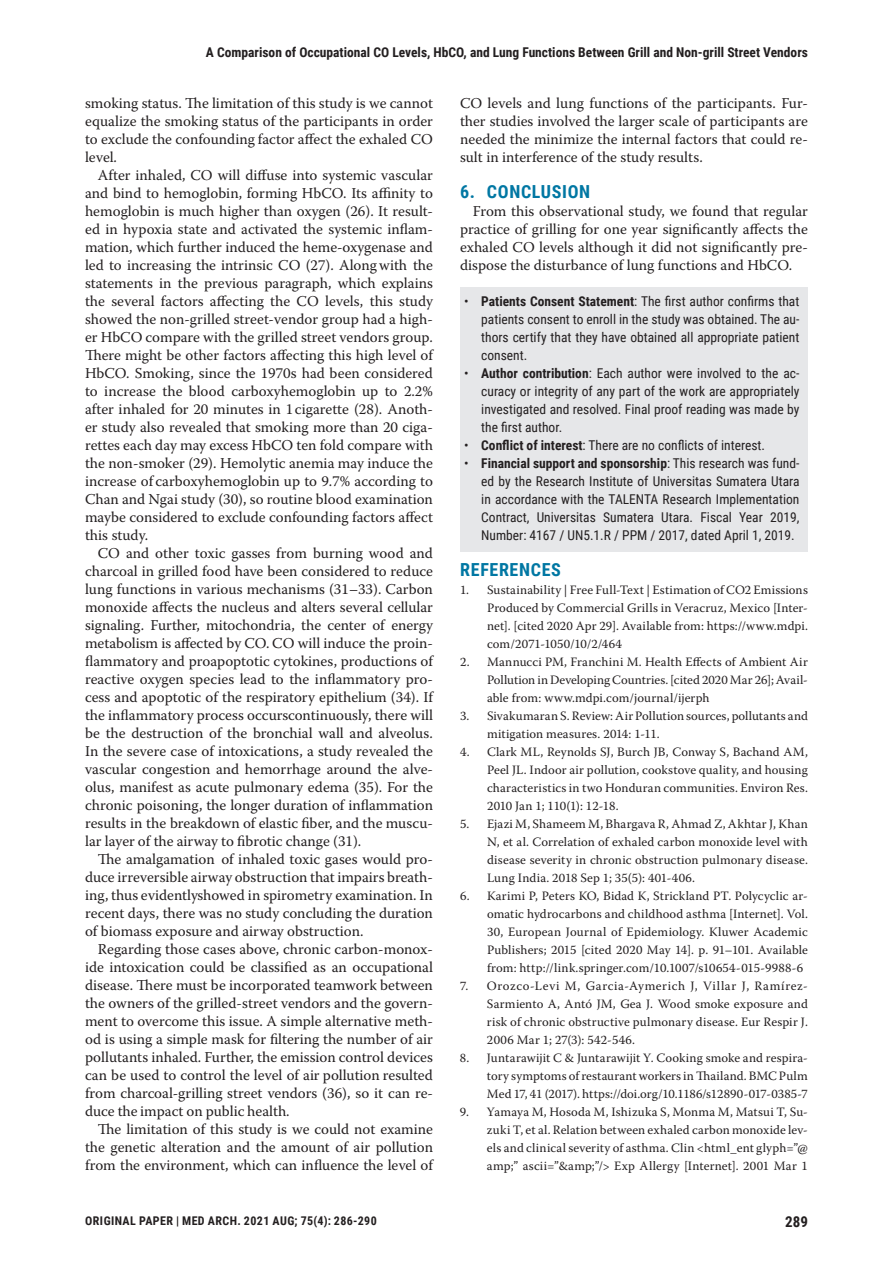
<style>
.page{position:relative;width:893px;height:1263px;background:#fff}
.page>*{position:absolute;margin:0;border:0;box-sizing:border-box;transform-origin:0 0}
.t1{font:700 18px "Roboto Condensed";letter-spacing:.035em;color:#0077a3}
.t2{font:15px/18px "Warnock Pro";color:#231f20;text-align:justify}
.t3{font:700 15px "Roboto Condensed";color:#231f20}
.t4{font:13.5px/18px "Roboto Condensed";color:#231f20;text-align:justify}
.t5{font:700 13.5px "Roboto Condensed";color:#231f20}
.t6{font:12.75px/18px "Warnock Pro";letter-spacing:.01em;color:#231f20;text-align:justify}
.t7{font:700 12px "Roboto Condensed";letter-spacing:.035em;color:#231f20}
.s1{font-weight:700}
</style>
<div class="page">
<div style="left:460px;top:287px;width:348px;height:85px;background:#e6e7e9"></div>
<div style="left:460px;top:359px;width:348px;height:85px;background:#e6e7e9"></div>
<div style="left:460px;top:431px;width:348px;height:31px;background:#e6e7e9"></div>
<div style="left:460px;top:449px;width:348px;height:103px;background:#e6e7e9"></div>
<p class="t5" style="left:206px;top:43px;width:603px">A Comparison of Occupational CO Levels, HbCO, and Lung Functions Between Grill and Non-grill Street Vendors</p>
<p class="t2" style="left:85px;top:94px;width:349px">smoking status. The limitation of this study is we cannot equalize the smoking status of the participants in order to exclude the confounding factor affect the exhaled CO level.</p>
<p class="t2" style="left:85px;top:166px;width:349px;text-indent:13px">After inhaled, CO will diffuse into systemic vascular and bind to hemoglobin, forming HbCO. Its affinity to hemoglobin is much higher than oxygen (26). It result&shy;ed in hypoxia state and activated the systemic inflam&shy;mation, which further induced the heme-oxygenase and led to increasing the intrinsic CO (27). Along with the statements in the previous paragraph, which explains the several factors affecting the CO levels, this study showed the non-grilled street-vendor group had a high&shy;er HbCO compare with the grilled street vendors group.<br>There might be other factors affecting this high level of HbCO. Smoking, since the 1970s had been considered to increase the blood carboxyhemoglobin up to 2.2% after inhaled for 20 minutes in 1 cigarette (28). Anoth&shy;er study also revealed that smoking more than 20 ciga&shy;rettes each day may excess HbCO ten fold compare with the non-smoker (29). Hemolytic anemia may induce the increase of carboxyhemoglobin up to 9.7% according to Chan and Ngai study (30), so routine blood examination may be considered to exclude confounding factors affect this study.</p>
<p class="t2" style="left:85px;top:544px;width:349px;text-indent:13px">CO and other toxic gasses from burning wood and charcoal in grilled food have been considered to reduce lung functions in various mechanisms (31–33). Carbon monoxide affects the nucleus and alters several cellular signaling. Further, mitochondria, the center of energy metabolism is affected by CO. CO will induce the proin&shy;flammatory and proapoptotic cytokines, productions of reactive oxygen species lead to the inflammatory pro&shy;cess and apoptotic of the respiratory epithelium (34). If the inflammatory process occurs continuously, there will be the destruction of the bronchial wall and alveolus.<br>In the severe case of intoxications, a study revealed the vascular congestion and hemorrhage around the alve&shy;olus, manifest as acute pulmonary edema (35). For the chronic poisoning, the longer duration of inflammation results in the breakdown of elastic fiber, and the muscu&shy;lar layer of the airway to fibrotic change (31).</p>
<p class="t2" style="left:85px;top:850px;width:349px;text-indent:13px">The amalgamation of inhaled toxic gases would pro&shy;duce irreversible airway obstruction that impairs breath&shy;ing, thus evidently showed in spirometry examination. In recent days, there was no study concluding the duration of biomass exposure and airway obstruction.</p>
<p class="t2" style="left:85px;top:940px;width:349px;text-indent:13px">Regarding those cases above, chronic carbon-monox&shy;ide intoxication could be classified as an occupational disease. There must be incorporated teamwork between the owners of the grilled-street vendors and the govern&shy;ment to overcome this issue. A simple alternative meth&shy;od is using a simple mask for filtering the number of air pollutants inhaled. Further, the emission control devices can be used to control the level of air pollution resulted from charcoal-grilling street vendors (36), so it can re&shy;duce the impact on public health.</p>
<p class="t2" style="left:85px;top:1120px;width:349px;text-indent:13px">The limitation of this study is we could not examine the genetic alteration and the amount of air pollution from the environment, which can influence the level of</p>
<p class="t2" style="left:460px;top:94px;width:349px">CO levels and lung functions of the participants. Fur&shy;ther studies involved the larger scale of participants are needed the minimize the internal factors that could re&shy;sult in interference of the study results.</p>
<p class="t1" style="left:460px;top:179px;width:131px">6. CONCLUSION</p>
<p class="t2" style="left:460px;top:202px;width:349px;text-indent:13px">From this observational study, we found that regular practice of grilling for one year significantly affects the exhaled CO levels although it did not significantly pre&shy;dispose the disturbance of lung functions and HbCO.</p>
<p class="t4" style="left:481px;top:292px;width:320px;text-indent:-17px">• <span class="s1">Patients Consent Statement</span>: The first author confirms that patients consent to enroll in the study was obtained. The au&shy;thors certify that they have obtained all appropriate patient consent.</p>
<p class="t4" style="left:481px;top:364px;width:320px;text-indent:-17px">• <span class="s1">Author contribution</span>: Each author were involved to the ac&shy;curacy or integrity of any part of the work are appropriately investigated and resolved. Final proof reading was made by the first author.</p>
<p class="t4" style="left:464px;top:436px;width:302px">• <span class="s1">Conflict of interest</span>: There are no conflicts of interest.</p>
<p class="t4" style="left:481px;top:454px;width:320px;text-indent:-17px">• <span class="s1">Financial support and sponsorship</span>: This research was fund&shy;ed by the Research Institute of Universitas Sumatera Utara in accordance with the TALENTA Research Implementation Contract, Universitas Sumatera Utara. Fiscal Year 2019, Number: 4167 / UN5.1.R / PPM / 2017, dated April 1, 2019.</p>
<p class="t1" style="left:460px;top:557px;width:102px">REFERENCES</p>
<p class="t6" style="left:487px;top:581px;width:322px;text-indent:-27px">1. Sustainability | Free Full-Text | Estimation of CO2 Emissions Produced by Commercial Grills in Veracruz, Mexico [Inter&shy;net]. [cited 2020 Apr 29]. Available from: https://www.mdpi. com/2071-1050/10/2/464</p>
<p class="t6" style="left:487px;top:653px;width:322px;text-indent:-27px">2. Mannucci PM, Franchini M. Health Effects of Ambient Air Pollution in Developing Countries. [cited 2020 Mar 26]; Avail&shy;able from: www.mdpi.com/journal/ijerph</p>
<p class="t6" style="left:487px;top:707px;width:322px;text-indent:-27px">3. Sivakumaran S. Review: Air Pollution sources, pollutants and mitigation measures. 2014: 1-11.</p>
<p class="t6" style="left:487px;top:743px;width:322px;text-indent:-27px">4. Clark ML, Reynolds SJ, Burch JB, Conway S, Bachand AM, Peel JL. Indoor air pollution, cookstove quality, and housing characteristics in two Honduran communities. Environ Res.<br>2010 Jan 1; 110(1): 12-18.</p>
<p class="t6" style="left:487px;top:815px;width:322px;text-indent:-27px">5. Ejazi M, Shameem M, Bhargava R, Ahmad Z, Akhtar J, Khan N, et al. Correlation of exhaled carbon monoxide level with disease severity in chronic obstruction pulmonary disease.<br>Lung India. 2018 Sep 1; 35(5): 401-406.</p>
<p class="t6" style="left:487px;top:887px;width:322px;text-indent:-27px">6. Karimi P, Peters KO, Bidad K, Strickland PT. Polycyclic ar&shy;omatic hydrocarbons and childhood asthma [Internet]. Vol.<br>30, European Journal of Epidemiology. Kluwer Academic Publishers; 2015 [cited 2020 May 14]. p. 91–101. Available from: http://link.springer.com/10.1007/s10654-015-9988-6</p>
<p class="t6" style="left:487px;top:977px;width:322px;text-indent:-27px">7. Orozco-Levi M, Garcia-Aymerich J, Villar J, Ramírez-Sarmiento A, Antó JM, Gea J. Wood smoke exposure and risk of chronic obstructive pulmonary disease. Eur Respir J.<br>2006 Mar 1; 27(3): 542-546.</p>
<p class="t6" style="left:487px;top:1049px;width:322px;text-indent:-27px">8. Juntarawijit C &amp; Juntarawijit Y. Cooking smoke and respira&shy;tory symptoms of restaurant workers in Thailand. BMC Pulm Med 17, 41 (2017). https://doi.org/10.1186/s12890-017-0385-7</p>
<p class="t6" style="left:487px;top:1103px;width:322px;text-indent:-27px">9. Yamaya M, Hosoda M, Ishizuka S, Monma M, Matsui T, Su&shy;zuki T, et al. Relation between exhaled carbon monoxide lev&shy;els and clinical severity of asthma. Clin &lt;html_ent glyph=”@ amp;” ascii=”&amp;amp;”/&gt; Exp Allergy [Internet]. 2001 Mar 1</p>
<p class="t7" style="left:85px;top:1212px;width:139px">ORIGINAL PAPER | Med Arch</p>
<p class="t7" style="left:237px;top:1212px;width:141px">. 2021 AUG; 75(4): 286-290</p>
<p class="t3" style="left:785px;top:1211px;width:24px">289</p>
</div>
